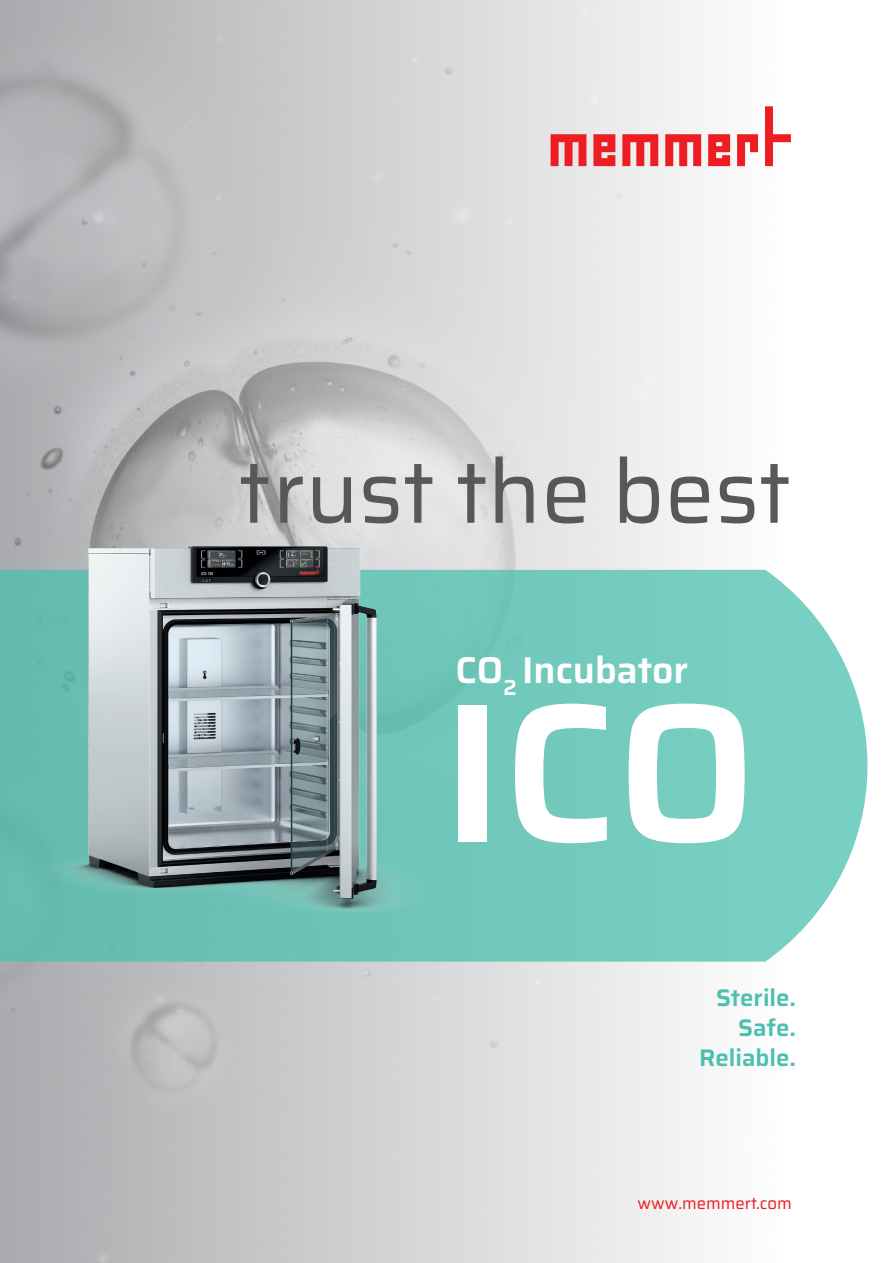
<style>
.page{position:relative;width:893px;height:1263px;background:#fff}
.page>*{position:absolute;margin:0;border:0;box-sizing:border-box;transform-origin:0 0}
.t1{font:600 198.3px "Saira";color:#fff}
.t2{font:89.25px "Saira";color:#57585a}
.t3{font:600 37.35px "Saira";color:#fff}
.t4{font:600 24px/30px "Saira";color:#4cc0af;text-align:right}
.t5{font:16.65px "Saira";color:#ee1d23}
</style>
<div class="page">
<img style="left:0;top:0;width:773px;height:1263px">
<svg style="left:0;top:570px;width:867px;height:392px;background:#7bccc1"></svg>
<svg style="left:551px;top:106px;width:240px;height:60px"></svg>
<img style="left:14px;top:547px;width:440px;height:371px">
<h2 class="t2" style="left:239px;top:425px;width:554px">trust the best</h2>
<h3 class="t3" style="left:456px;top:641px;width:234px">CO<sub>2</sub> Incubator</h3>
<h1 class="t1" style="left:442px;top:620px;width:316px">ICO</h1>
<p class="t4" style="left:699px;top:983px;width:98px">Sterile.<br>Safe.<br>Reliable.</p>
<p class="t5" style="left:637px;top:1191px;width:156px">www.memmert.com</p>
</div>
